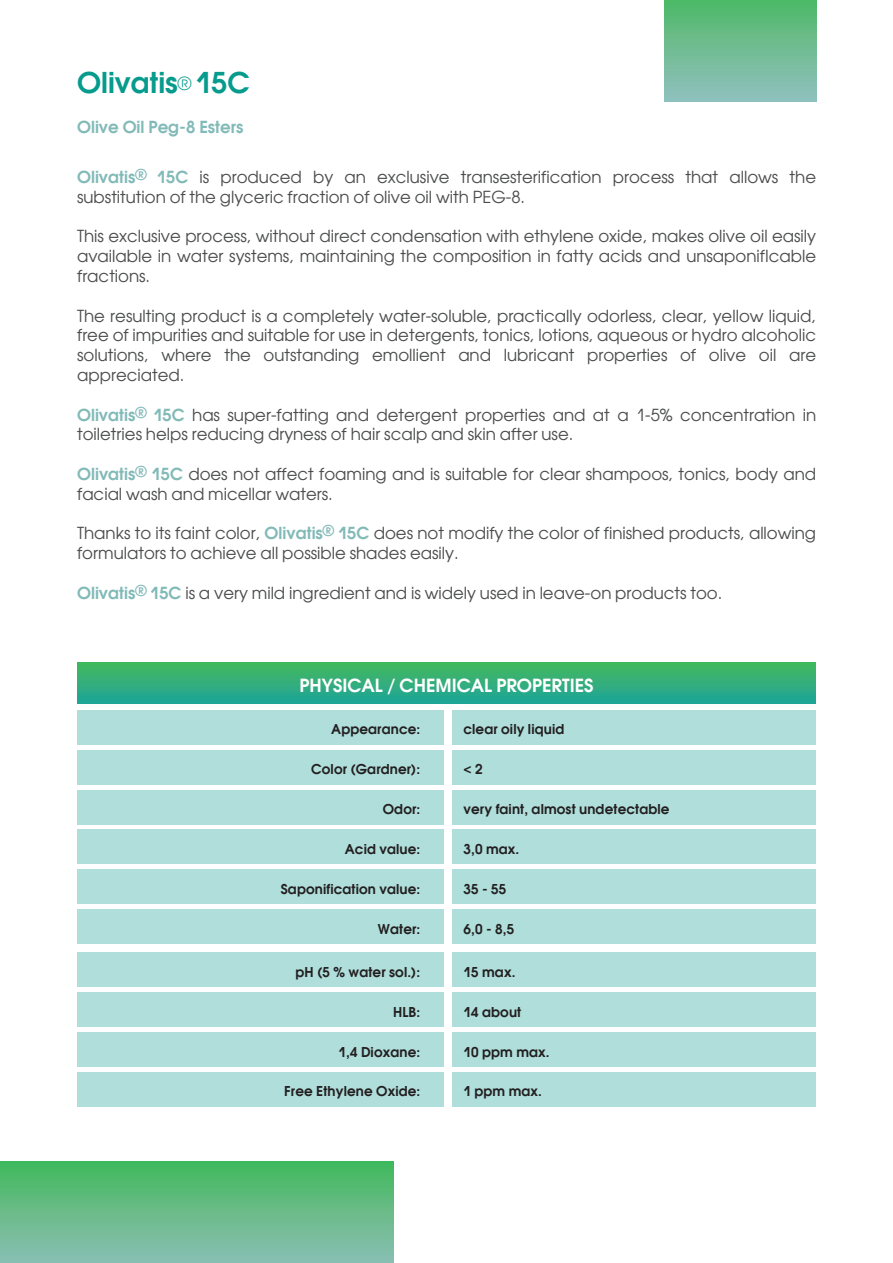
<style>
.page{position:relative;width:893px;height:1263px;background:#fff}
.page>*{position:absolute;margin:0;border:0;box-sizing:border-box;transform-origin:0 0}
.t1{font:700 28.5px "Avant Garde Gothic C";color:#069b8d}
.t2{font:700 18px "Avant Garde Gothic C";color:#fff}
.t3{font:16.5px/19.8px "Avant Garde Gothic C";color:#4b4c4d}
.t4{font:700 16.5px "Avant Garde Gothic C";color:#82bab8}
.t5{font:700 13.5px "Avant Garde Gothic C";letter-spacing:.01em;color:#231f20}
.s1{font-weight:400;font-size:18px}
.s2{font-weight:700;color:#82bab8}
</style>
<div class="page">
<div style="left:0;top:1162px;width:393px;height:101px;background:linear-gradient(to bottom,#43b85c,#8cbfb4)"></div>
<div style="left:77px;top:663px;width:739px;height:40px;background:linear-gradient(to bottom,#44b95e,#20a597)"></div>
<div style="left:77px;top:710px;width:367px;height:34px;background:#afdedb"></div>
<div style="left:77px;top:750px;width:367px;height:34px;background:#afdedb"></div>
<div style="left:77px;top:790px;width:367px;height:34px;background:#afdedb"></div>
<div style="left:77px;top:830px;width:367px;height:34px;background:#afdedb"></div>
<div style="left:77px;top:870px;width:367px;height:34px;background:#afdedb"></div>
<div style="left:77px;top:909px;width:367px;height:35px;background:#afdedb"></div>
<div style="left:452px;top:710px;width:364px;height:34px;background:#afdedb"></div>
<div style="left:452px;top:750px;width:364px;height:34px;background:#afdedb"></div>
<div style="left:452px;top:790px;width:364px;height:34px;background:#afdedb"></div>
<div style="left:452px;top:830px;width:364px;height:34px;background:#afdedb"></div>
<div style="left:452px;top:870px;width:364px;height:34px;background:#afdedb"></div>
<div style="left:452px;top:909px;width:364px;height:35px;background:#afdedb"></div>
<div style="left:77px;top:952px;width:367px;height:35px;background:#afdedb"></div>
<div style="left:77px;top:992px;width:367px;height:35px;background:#afdedb"></div>
<div style="left:77px;top:1032px;width:367px;height:34px;background:#afdedb"></div>
<div style="left:77px;top:1072px;width:367px;height:34px;background:#afdedb"></div>
<div style="left:452px;top:952px;width:364px;height:35px;background:#afdedb"></div>
<div style="left:452px;top:992px;width:364px;height:35px;background:#afdedb"></div>
<div style="left:452px;top:1032px;width:364px;height:34px;background:#afdedb"></div>
<div style="left:452px;top:1072px;width:364px;height:34px;background:#afdedb"></div>
<div style="left:664px;top:0;width:152px;height:101px;background:linear-gradient(to bottom,#4fb967,#91c1bf)"></div>
<h1 class="t1" style="left:77px;top:65px;width:174px">Olivatis<span class="s1">®</span> 15C</h1>
<p class="t4" style="left:77px;top:117px;width:168px">Olive Oil Peg-8 Esters</p>
<p class="t3" style="left:77px;top:167px;width:740px"><span class="s2">Olivatis</span><sup>®</sup> <span class="s2">15C</span> is produced by an exclusive transesterification process that allows the substitution of the glyceric fraction of olive oil with PEG-8.</p>
<p class="t3" style="left:77px;top:226px;width:740px;text-align:justify">This exclusive process, without direct condensation with ethylene oxide, makes olive oil easily available in water systems, maintaining the composition in fatty acids and unsaponifIcable fractions.</p>
<p class="t3" style="left:77px;top:306px;width:740px;text-align:justify">The resulting product is a completely water-soluble, practically odorless, clear, yellow liquid, free of impurities and suitable for use in detergents, tonics, lotions, aqueous or hydro alcoholic solutions, where the outstanding emollient and lubricant properties of olive oil are appreciated.</p>
<p class="t3" style="left:77px;top:405px;width:740px"><span class="s2">Olivatis</span><sup>®</sup> <span class="s2">15C</span> has super-fatting and detergent properties and at a 1-5% concentration in toiletries helps reducing dryness of hair scalp and skin after use.</p>
<p class="t3" style="left:77px;top:464px;width:740px"><span class="s2">Olivatis</span><sup>®</sup> <span class="s2">15C</span> does not affect foaming and is suitable for clear shampoos, tonics, body and facial wash and micellar waters.</p>
<p class="t3" style="left:77px;top:523px;width:740px">Thanks to its faint color, <span class="s2">Olivatis</span><sup>®</sup> <span class="s2">15C</span> does not modify the color of finished products, allowing formulators to achieve all possible shades easily.</p>
<p class="t3" style="left:77px;top:583px;width:647px"><span class="s2">Olivatis</span><sup>®</sup> <span class="s2">15C</span> is a very mild ingredient and is widely used in leave-on products too.</p>
<p class="t2" style="left:299px;top:674px;width:296px">PHYSICAL / CHEMICAL PROPERTIES</p>
<p class="t5" style="left:331px;top:721px;width:91px">Appearance:</p>
<p class="t5" style="left:311px;top:761px;width:111px">Color (Gardner):</p>
<p class="t5" style="left:383px;top:801px;width:39px">Odor:</p>
<p class="t5" style="left:345px;top:841px;width:77px">Acid value:</p>
<p class="t5" style="left:281px;top:881px;width:141px">Saponification value:</p>
<p class="t5" style="left:378px;top:921px;width:44px">Water:</p>
<p class="t5" style="left:463px;top:721px;width:102px">clear oily liquid</p>
<p class="t5" style="left:463px;top:761px;width:21px">&lt; 2</p>
<p class="t5" style="left:463px;top:801px;width:207px">very faint, almost undetectable</p>
<p class="t5" style="left:463px;top:841px;width:57px">3,0 max.</p>
<p class="t5" style="left:463px;top:881px;width:45px">35 - 55</p>
<p class="t5" style="left:463px;top:921px;width:52px">6,0 - 8,5</p>
<p class="t5" style="left:296px;top:963px;width:126px">pH (5 % water sol.):</p>
<p class="t5" style="left:393px;top:1003px;width:29px">HLB:</p>
<p class="t5" style="left:338px;top:1043px;width:83px">1,4 Dioxane:</p>
<p class="t5" style="left:284px;top:1083px;width:138px">Free Ethylene Oxide:</p>
<p class="t5" style="left:463px;top:963px;width:54px">15 max.</p>
<p class="t5" style="left:463px;top:1003px;width:59px">14 about</p>
<p class="t5" style="left:463px;top:1043px;width:88px">10 ppm max.</p>
<p class="t5" style="left:463px;top:1083px;width:80px">1 ppm max.</p>
</div>
